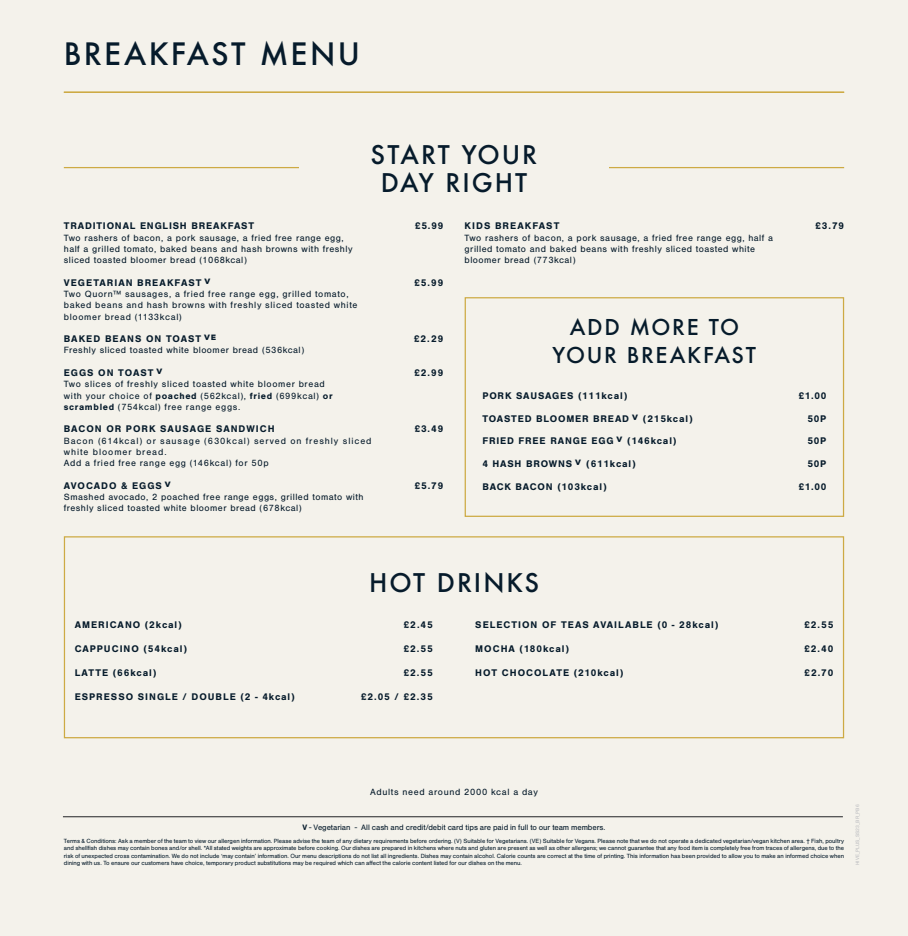
<style>
.page{position:relative;width:908px;height:936px;background:#fff}
.page>*{position:absolute;margin:0;border:0;box-sizing:border-box;transform-origin:0 0}
.t1{font:500 30px "Futura";letter-spacing:.075em;color:#061b2b}
.t2{font:500 25px "Futura";letter-spacing:.075em;color:#061b2b}
.t3{font:500 21.25px/27.5px "Futura";letter-spacing:.08em;color:#061b2b;text-align:center}
.Body_Text{font:700 10px "Nimbus San";letter-spacing:.09em;color:#061b2b}
.Body_Text-2{font:9.38px/11.2px "Nimbus San";letter-spacing:.05em;color:#061b2b}
.Body_Text-3{font:9.38px/11.2px "Nimbus San";letter-spacing:.07em;color:#061b2b}
.Body_Text-4{font:9.38px/11.2px "Nimbus San";letter-spacing:.095em;color:#061b2b}
.t4{font:8.12px "Nimbus San";letter-spacing:-.005em;color:#061b2b}
.t5{font:6.25px/7.5px "Nimbus San";letter-spacing:-.005em;color:#061b2b;text-align:justify}
.t6{font:5px "Nimbus San";color:#bcbdc0}
.s1{font-weight:700}
</style>
<div class="page">
<div style="left:0;top:0;width:907px;height:935px;background:#f4f2eb"></div>
<hr style="left:64px;top:167px;width:779px;height:1px;background:#cdaa43">
<div style="left:299px;top:139px;width:309px;height:57px;background:#f4f2eb"></div>
<div style="left:464px;top:297px;width:379px;height:220px;border:1px solid #cdaa43"></div>
<div style="left:64px;top:536px;width:779px;height:202px;border:1px solid #cdaa43"></div>
<hr style="left:63px;top:816px;width:779px;height:1px;background:#4b4c4d">
<hr style="left:64px;top:92px;width:779px;height:1px;background:#cdaa43">
<p class="t1" style="left:64px;top:33px;width:297px">BREAKFAST MENU</p>
<p class="t2" style="left:370px;top:138px;width:168px">START YOUR</p>
<p class="t2" style="left:380px;top:165px;width:148px">DAY RIGHT</p>
<p class="Body_Text" style="left:64px;top:220px;width:192px">TRADITIONAL ENGLISH BREAKFAST</p>
<p class="Body_Text" style="left:415px;top:220px;width:30px">£5.99</p>
<p class="Body_Text-2" style="left:64px;top:232px;width:290px">Two rashers of bacon, a pork sausage, a fried free range egg, half a grilled tomato, baked beans and hash browns with freshly sliced toasted bloomer bread (1068kcal)</p>
<p class="Body_Text" style="left:64px;top:277px;width:148px">VEGETARIAN BREAKFAST <sup>V</sup></p>
<p class="Body_Text" style="left:414px;top:277px;width:31px">£5.99</p>
<p class="Body_Text-3" style="left:64px;top:288px;width:295px">Two Quorn™ sausages, a fried free range egg, grilled tomato, baked beans and hash browns with freshly sliced toasted white bloomer bread (1133kcal)</p>
<p class="Body_Text" style="left:64px;top:333px;width:154px">BAKED BEANS ON TOAST <sup>VE</sup></p>
<p class="Body_Text" style="left:413px;top:333px;width:31px">£2.29</p>
<p class="Body_Text-2" style="left:64px;top:345px;width:242px">Freshly sliced toasted white bloomer bread (536kcal)</p>
<p class="Body_Text" style="left:64px;top:367px;width:100px">EGGS ON TOAST <sup>V</sup></p>
<p class="Body_Text" style="left:414px;top:367px;width:31px">£2.99</p>
<p class="Body_Text-3" style="left:64px;top:379px;width:270px">Two slices of freshly sliced toasted white bloomer bread with your choice of <span class="s1">poached</span> (562kcal), <span class="s1">fried</span> (699kcal) <span class="s1">or scrambled</span> (754kcal) free range eggs.</p>
<p class="Body_Text" style="left:64px;top:423px;width:212px">BACON OR PORK SAUSAGE SANDWICH</p>
<p class="Body_Text" style="left:414px;top:423px;width:30px">£3.49</p>
<p class="Body_Text-4" style="left:64px;top:435px;width:309px">Bacon (614kcal) or sausage (630kcal) served on freshly sliced white bloomer bread.<br>Add a fried free range egg (146kcal) for 50p</p>
<p class="Body_Text" style="left:64px;top:480px;width:109px">AVOCADO &amp; EGGS <sup>V</sup></p>
<p class="Body_Text" style="left:414px;top:480px;width:30px">£5.79</p>
<p class="Body_Text-2" style="left:64px;top:491px;width:301px">Smashed avocado, 2 poached free range eggs, grilled tomato with freshly sliced toasted white bloomer bread (678kcal)</p>
<p class="Body_Text" style="left:464px;top:220px;width:96px">KIDS BREAKFAST</p>
<p class="Body_Text" style="left:815px;top:220px;width:30px">£3.79</p>
<p class="Body_Text-2" style="left:464px;top:232px;width:310px">Two rashers of bacon, a pork sausage, a fried free range egg, half a grilled tomato and baked beans with freshly sliced toasted white bloomer bread (773kcal)</p>
<p class="t3" style="left:552px;top:313px;width:205px">ADD MORE TO<br>YOUR BREAKFAST</p>
<p class="Body_Text" style="left:482px;top:390px;width:146px">PORK SAUSAGES (111kcal)</p>
<p class="Body_Text" style="left:798px;top:390px;width:29px">£1.00</p>
<p class="Body_Text" style="left:482px;top:412px;width:212px">TOASTED BLOOMER BREAD <sup>V</sup> (215kcal)</p>
<p class="Body_Text" style="left:807px;top:412px;width:20px">50P</p>
<p class="Body_Text" style="left:482px;top:435px;width:196px">FRIED FREE RANGE EGG <sup>V</sup> (146kcal)</p>
<p class="Body_Text" style="left:807px;top:435px;width:20px">50P</p>
<p class="Body_Text" style="left:482px;top:458px;width:155px">4 HASH BROWNS <sup>V</sup> (611kcal)</p>
<p class="Body_Text" style="left:807px;top:458px;width:20px">50P</p>
<p class="Body_Text" style="left:482px;top:480px;width:126px">BACK BACON (103kcal)</p>
<p class="Body_Text" style="left:798px;top:480px;width:29px">£1.00</p>
<p class="t2" style="left:369px;top:565px;width:171px">HOT DRINKS</p>
<p class="Body_Text" style="left:75px;top:619px;width:109px">AMERICANO (2kcal)</p>
<p class="Body_Text" style="left:403px;top:619px;width:31px">£2.45</p>
<p class="Body_Text" style="left:75px;top:643px;width:114px">CAPPUCINO (54kcal)</p>
<p class="Body_Text" style="left:403px;top:643px;width:31px">£2.55</p>
<p class="Body_Text" style="left:75px;top:667px;width:83px">LATTE (66kcal)</p>
<p class="Body_Text" style="left:403px;top:667px;width:31px">£2.55</p>
<p class="Body_Text" style="left:75px;top:691px;width:222px">ESPRESSO SINGLE / DOUBLE (2 - 4kcal)</p>
<p class="Body_Text" style="left:360px;top:691px;width:73px">£2.05 / £2.35</p>
<p class="Body_Text" style="left:475px;top:619px;width:244px">SELECTION OF TEAS AVAILABLE (0 - 28kcal)</p>
<p class="Body_Text" style="left:803px;top:619px;width:31px">£2.55</p>
<p class="Body_Text" style="left:475px;top:643px;width:95px">MOCHA (180kcal)</p>
<p class="Body_Text" style="left:803px;top:643px;width:31px">£2.40</p>
<p class="Body_Text" style="left:475px;top:667px;width:149px">HOT CHOCOLATE (210kcal)</p>
<p class="Body_Text" style="left:804px;top:667px;width:30px">£2.70</p>
<p class="Body_Text-3" style="left:370px;top:786px;width:169px">Adults need around 2000 kcal a day</p>
<p class="t4" style="left:302px;top:822px;width:304px"><span class="s1">V</span> - Vegetarian - All cash and credit/debit card tips are paid in full to our team members.</p>
<p class="t5" style="left:64px;top:836px;width:781px">Terms &amp; Conditions: Ask a member of the team to view our allergen information. Please advise the team of any dietary requirements before ordering. (V) Suitable for Vegetarians. (VE) Suitable for Vegans. Please note that we do not operate a dedicated vegetarian/vegan kitchen area. † Fish, poultry and shellfish dishes may contain bones and/or shell. *All stated weights are approximate before cooking. Our dishes are prepared in kitchens where nuts and gluten are present as well as other allergens; we cannot guarantee that any food item is completely free from traces of allergens, due to the risk of unexpected cross contamination. We do not include ‘may contain’ information. Our menu descriptions do not list all ingredients. Dishes may contain alcohol. Calorie counts are correct at the time of printing. This information has been provided to allow you to make an informed choice when dining with us. To ensure our customers have choice, temporary product substitutions may be required which can affect the calorie content listed for our dishes on the menu.</p>
<p class="t6" style="left:854px;top:865px;width:62px;rotate:-90deg">HIVE_PLUS_SS23_BR_PB6</p>
</div>
